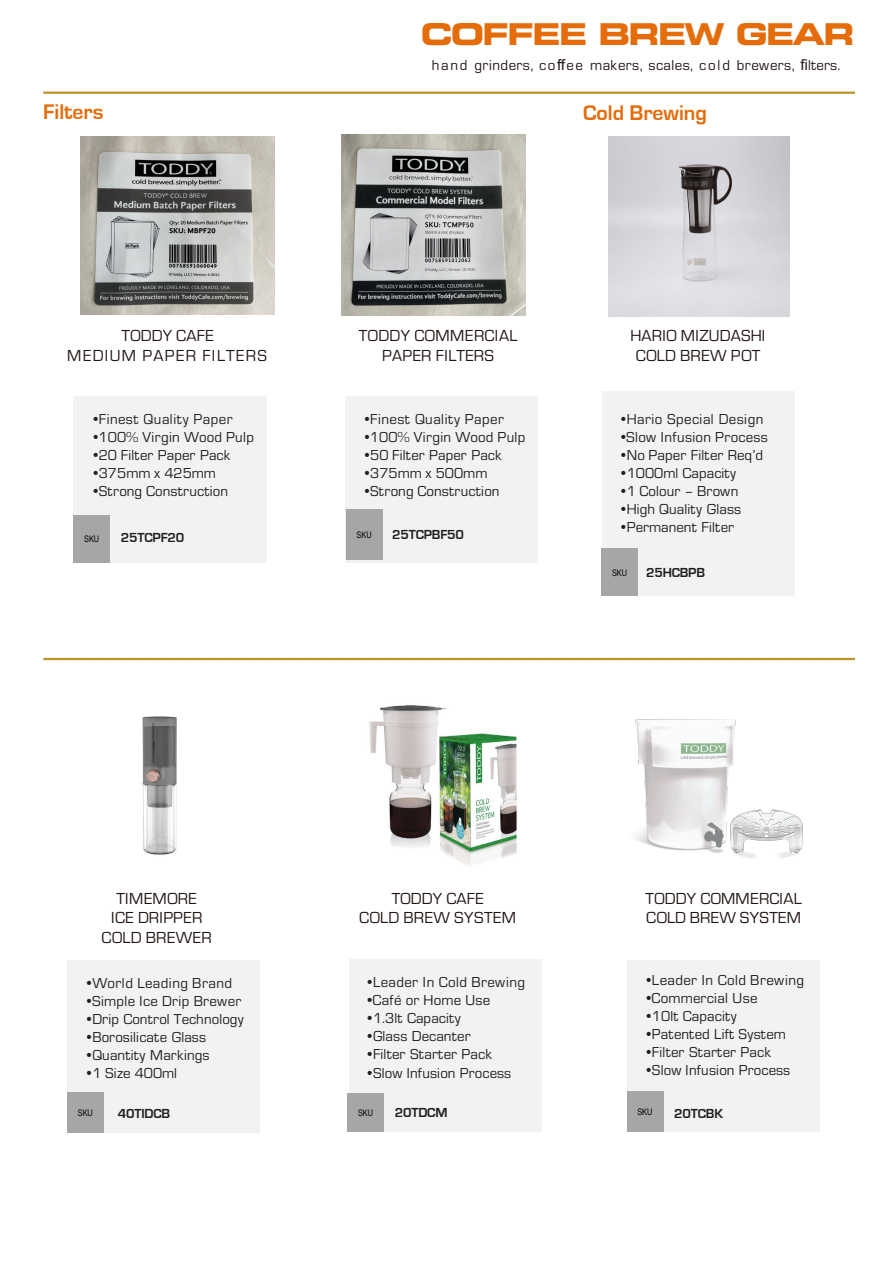
<style>
.page{position:relative;width:893px;height:1264px;background:#fff}
.page>*{position:absolute;margin:0;border:0;box-sizing:border-box;transform-origin:0 0}
.t1{font:30px "Eurostile LT Std Bold Ex 2";letter-spacing:-.06em;color:#e46c0a}
.t2{font:700 21.75px "Eurostile";color:#e46c0a}
.t3{font:16.5px "Eurostile";letter-spacing:.01em;color:#221614}
.t4{font:16.5px "Eurostile";letter-spacing:.075em;color:#221614}
.t5{font:15px "Eurostile";letter-spacing:.015em;color:#231f20}
.t6{font:15px "Eurostile";letter-spacing:.04em;color:#211614}
.t7{font:15px "Eurostile";letter-spacing:.035em;color:#231f20}
.t8{font:700 13.5px "Eurostile";letter-spacing:-.015em;color:#231f20}
.t9{font:9px "Arial Narrow";letter-spacing:-.005em;color:#000}
.s1{font-family:"Arial"}
</style>
<div class="page">
<hr style="left:43px;top:91px;width:811px;height:3px;background:#ba932f">
<hr style="left:43px;top:657px;width:811px;height:3px;background:#ba932f">
<div style="left:73px;top:396px;width:193px;height:166px;background:#f1f2f2"></div>
<div style="left:73px;top:514px;width:37px;height:48px;background:#a6a6a6"></div>
<div style="left:345px;top:396px;width:192px;height:166px;background:#f1f2f2"></div>
<div style="left:346px;top:509px;width:36px;height:50px;background:#a6a6a6"></div>
<div style="left:602px;top:391px;width:193px;height:204px;background:#f1f2f2"></div>
<div style="left:601px;top:548px;width:37px;height:47px;background:#a6a6a6"></div>
<div style="left:67px;top:960px;width:193px;height:172px;background:#f1f2f2"></div>
<div style="left:67px;top:1091px;width:37px;height:41px;background:#a6a6a6"></div>
<div style="left:348px;top:958px;width:193px;height:173px;background:#f1f2f2"></div>
<div style="left:347px;top:1092px;width:37px;height:39px;background:#a6a6a6"></div>
<div style="left:626px;top:960px;width:193px;height:171px;background:#f1f2f2"></div>
<div style="left:626px;top:1090px;width:37px;height:41px;background:#a6a6a6"></div>
<img style="left:80px;top:136px;width:194px;height:178px">
<img style="left:341px;top:135px;width:184px;height:180px">
<img style="left:608px;top:136px;width:181px;height:180px">
<img style="left:142px;top:716px;width:35px;height:139px">
<img style="left:369px;top:705px;width:148px;height:160px">
<img style="left:635px;top:719px;width:168px;height:139px">
<h2 class="t1" style="left:421px;top:13px;width:435px">COFFEE BREW GEAR</h2>
<h2 class="t6" style="left:432px;top:54px;width:410px">hand grinders, co<span class="s1">ff</span>ee makers, scales, cold brewers, <span class="s1">fi</span>lters.</h2>
<p class="t2" style="left:43px;top:100px;width:62px">Filters</p>
<p class="t2" style="left:583px;top:101px;width:125px">Cold Brewing</p>
<p class="t3" style="left:121px;top:324px;width:94px">TODDY CAFE</p>
<p class="t4" style="left:67px;top:344px;width:201px">MEDIUM PAPER FILTERS</p>
<p class="t3" style="left:359px;top:324px;width:160px">TODDY COMMERCIAL</p>
<p class="t3" style="left:382px;top:344px;width:113px">PAPER FILTERS</p>
<p class="t3" style="left:630px;top:324px;width:136px">HARIO MIZUDASHI</p>
<p class="t3" style="left:635px;top:344px;width:126px">COLD BREW POT</p>
<p class="t7" style="left:91px;top:409px;width:143px">•Finest Quality Paper</p>
<p class="t5" style="left:91px;top:427px;width:165px">•100% Virgin Wood Pulp</p>
<p class="t5" style="left:91px;top:445px;width:141px">•20 Filter Paper Pack</p>
<p class="t5" style="left:91px;top:463px;width:127px">•375mm x 425mm</p>
<p class="t5" style="left:91px;top:481px;width:139px">•Strong Construction</p>
<p class="t9" style="left:84px;top:532px;width:17px">SKU</p>
<p class="t8" style="left:121px;top:529px;width:65px">25TCPF20</p>
<p class="t7" style="left:362px;top:409px;width:143px">•Finest Quality Paper</p>
<p class="t5" style="left:362px;top:427px;width:165px">•100% Virgin Wood Pulp</p>
<p class="t5" style="left:362px;top:445px;width:141px">•50 Filter Paper Pack</p>
<p class="t5" style="left:362px;top:463px;width:127px">•375mm x 500mm</p>
<p class="t5" style="left:362px;top:481px;width:139px">•Strong Construction</p>
<p class="t9" style="left:356px;top:528px;width:17px">SKU</p>
<p class="t8" style="left:392px;top:527px;width:73px">25TCPBF50</p>
<p class="t5" style="left:618px;top:408px;width:146px">•Hario Special Design</p>
<p class="t5" style="left:618px;top:426px;width:151px">•Slow Infusion Process</p>
<p class="t5" style="left:618px;top:444px;width:146px">•No Paper Filter Req’d</p>
<p class="t5" style="left:618px;top:462px;width:119px">•1000ml Capacity</p>
<p class="t5" style="left:618px;top:480px;width:121px">•1 Colour – Brown</p>
<p class="t5" style="left:618px;top:498px;width:124px">•High Quality Glass</p>
<p class="t5" style="left:618px;top:516px;width:117px">•Permanent Filter</p>
<p class="t9" style="left:612px;top:565px;width:17px">SKU</p>
<p class="t8" style="left:646px;top:564px;width:60px">25HCBPB</p>
<p class="t3" style="left:116px;top:886px;width:82px">TIMEMORE</p>
<p class="t3" style="left:111px;top:906px;width:93px">ICE DRIPPER</p>
<p class="t3" style="left:101px;top:926px;width:112px">COLD BREWER</p>
<p class="t5" style="left:84px;top:972px;width:149px">•World Leading Brand</p>
<p class="t5" style="left:84px;top:990px;width:158px">•Simple Ice Drip Brewer</p>
<p class="t5" style="left:84px;top:1008px;width:161px">•Drip Control Technology</p>
<p class="t5" style="left:84px;top:1026px;width:123px">•Borosilicate Glass</p>
<p class="t5" style="left:84px;top:1044px;width:127px">•Quantity Markings</p>
<p class="t5" style="left:84px;top:1062px;width:94px">•1 Size 400ml</p>
<p class="t9" style="left:78px;top:1105px;width:17px">SKU</p>
<p class="t8" style="left:118px;top:1105px;width:54px">40TIDCB</p>
<p class="t3" style="left:391px;top:886px;width:94px">TODDY CAFE</p>
<p class="t3" style="left:359px;top:906px;width:158px">COLD BREW SYSTEM</p>
<p class="t3" style="left:645px;top:886px;width:158px">TODDY COMMERCIAL</p>
<p class="t3" style="left:646px;top:906px;width:156px">COLD BREW SYSTEM</p>
<p class="t5" style="left:365px;top:972px;width:162px">•Leader In Cold Brewing</p>
<p class="t5" style="left:365px;top:990px;width:127px">•Café or Home Use</p>
<p class="t5" style="left:365px;top:1008px;width:97px">•1.3lt Capacity</p>
<p class="t5" style="left:365px;top:1026px;width:107px">•Glass Decanter</p>
<p class="t5" style="left:365px;top:1044px;width:128px">•Filter Starter Pack</p>
<p class="t5" style="left:365px;top:1062px;width:148px">•Slow Infusion Process</p>
<p class="t5" style="left:643px;top:969px;width:162px">•Leader In Cold Brewing</p>
<p class="t5" style="left:643px;top:987px;width:115px">•Commercial Use</p>
<p class="t5" style="left:643px;top:1005px;width:94px">•10lt Capacity</p>
<p class="t5" style="left:643px;top:1023px;width:144px">•Patented Lift System</p>
<p class="t5" style="left:643px;top:1041px;width:128px">•Filter Starter Pack</p>
<p class="t5" style="left:643px;top:1059px;width:148px">•Slow Infusion Process</p>
<p class="t9" style="left:358px;top:1105px;width:17px">SKU</p>
<p class="t8" style="left:395px;top:1105px;width:54px">20TDCM</p>
<p class="t9" style="left:637px;top:1105px;width:17px">SKU</p>
<p class="t8" style="left:674px;top:1105px;width:50px">20TCBK</p>
</div>
